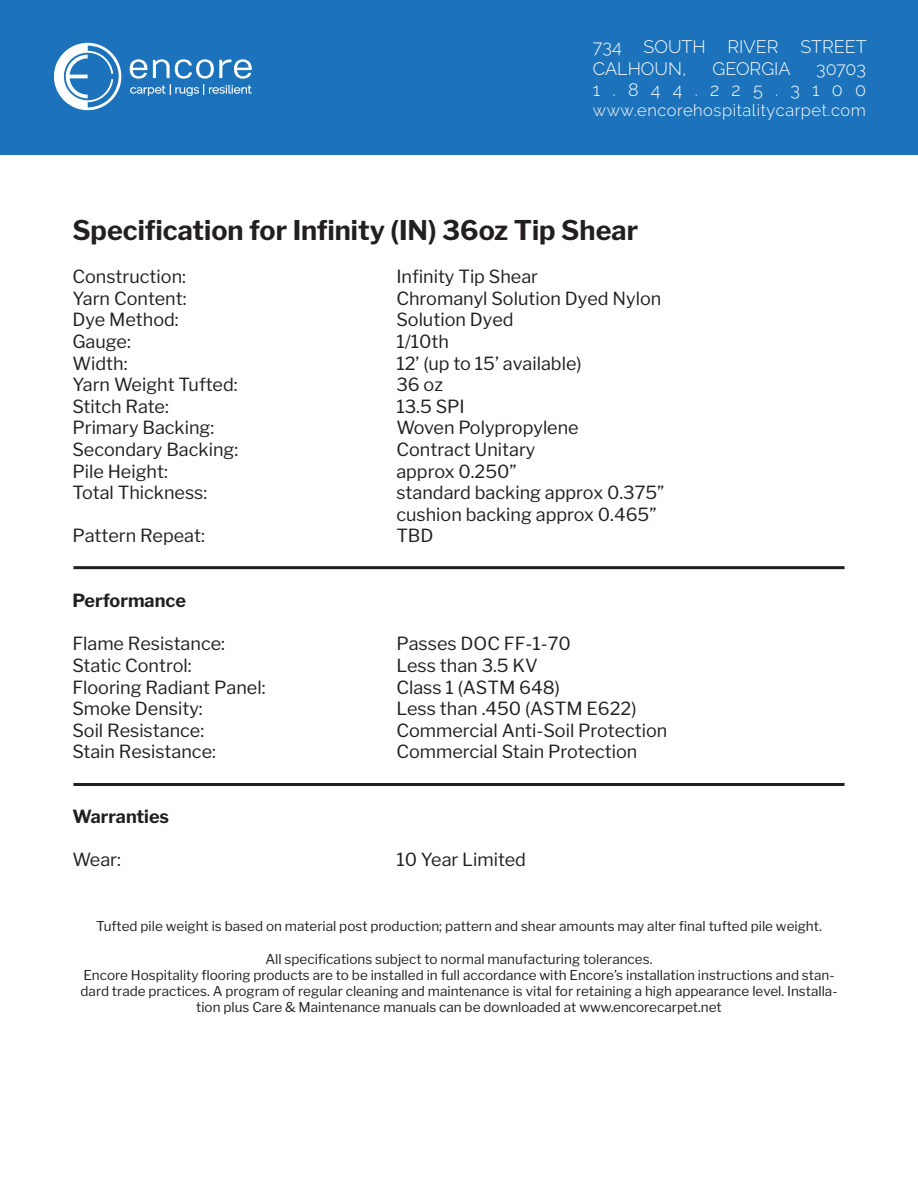
<style>
.page{position:relative;width:918px;height:1188px;background:#fff}
.page>*{position:absolute;margin:0;border:0;box-sizing:border-box;transform-origin:0 0}
.t1{font:700 27px "Libre Franklin";color:#231f20}
.t2{font:18px/21.6px "Libre Franklin";color:#231f20}
.t3{font:300 18px/21.6px "Raleway";color:#fff}
.t4{font:700 18px "Libre Franklin";color:#231f20}
.t5{font:300 18px/21.6px "Raleway";letter-spacing:.68em;color:#fff;text-align:right}
.t6{font:300 16.5px "Raleway";letter-spacing:.035em;color:#fff}
.t7{font:13.5px/16.2px "Libre Franklin";color:#231f20;text-align:center}
</style>
<div class="page">
<div style="left:0;top:0;width:918px;height:154px;background:#1c73bb"></div>
<svg style="left:130px;top:59px;width:122px;height:37px"></svg>
<svg style="left:54px;top:43px;width:67px;height:67px"></svg>
<hr style="left:73px;top:566px;width:772px;height:3px;background:#231f20">
<hr style="left:73px;top:783px;width:772px;height:3px;background:#231f20">
<p class="t3" style="left:593px;top:36px;width:275px">734 SOUTH RIVER STREET<br>CALHOUN,</p>
<p class="t3" style="left:712px;top:57px;width:80px">GEORGIA</p>
<p class="t5" style="left:593px;top:57px;width:275px">30703<br>1.844.225.3100</p>
<p class="t6" style="left:593px;top:100px;width:275px">www.encorehospitalitycarpet.com</p>
<h1 class="t1" style="left:72px;top:209px;width:567px">Specification for Infinity (IN) 36oz Tip Shear</h1>
<p class="t2" style="left:72px;top:266px;width:115px">Construction:</p>
<p class="t2" style="left:396px;top:266px;width:143px">Infinity Tip Shear</p>
<p class="t2" style="left:72px;top:287px;width:116px">Yarn Content:</p>
<p class="t2" style="left:396px;top:287px;width:266px">Chromanyl Solution Dyed Nylon</p>
<p class="t2" style="left:72px;top:309px;width:108px">Dye Method:</p>
<p class="t2" style="left:396px;top:309px;width:119px">Solution Dyed</p>
<p class="t2" style="left:72px;top:331px;width:60px">Gauge:</p>
<p class="t2" style="left:396px;top:331px;width:54px">1/10th</p>
<p class="t2" style="left:72px;top:352px;width:57px">Width:</p>
<p class="t2" style="left:396px;top:352px;width:187px">12’ (up to 15’ available)</p>
<p class="t2" style="left:72px;top:374px;width:167px">Yarn Weight Tufted:</p>
<p class="t2" style="left:396px;top:374px;width:48px">36 oz</p>
<p class="t2" style="left:72px;top:395px;width:98px">Stitch Rate:</p>
<p class="t2" style="left:396px;top:395px;width:70px">13.5 SPI</p>
<p class="t2" style="left:72px;top:417px;width:143px">Primary Backing:</p>
<p class="t2" style="left:396px;top:417px;width:184px">Woven Polypropylene</p>
<p class="t2" style="left:72px;top:439px;width:167px">Secondary Backing:</p>
<p class="t2" style="left:396px;top:439px;width:141px">Contract Unitary</p>
<p class="t2" style="left:72px;top:460px;width:97px">Pile Height:</p>
<p class="t2" style="left:396px;top:460px;width:122px">approx 0.250”</p>
<p class="t2" style="left:72px;top:482px;width:136px">Total Thickness:</p>
<p class="t2" style="left:396px;top:482px;width:270px">standard backing approx 0.375” cushion backing approx 0.465”</p>
<p class="t2" style="left:72px;top:525px;width:134px">Pattern Repeat:</p>
<p class="t2" style="left:396px;top:525px;width:39px">TBD</p>
<p class="t4" style="left:72px;top:586px;width:115px">Performance</p>
<p class="t2" style="left:72px;top:633px;width:154px">Flame Resistance:</p>
<p class="t2" style="left:396px;top:633px;width:176px">Passes DOC FF-1-70</p>
<p class="t2" style="left:72px;top:655px;width:121px">Static Control:</p>
<p class="t2" style="left:396px;top:655px;width:143px">Less than 3.5 KV</p>
<p class="t2" style="left:72px;top:676px;width:195px">Flooring Radiant Panel:</p>
<p class="t2" style="left:396px;top:676px;width:165px">Class 1 (ASTM 648)</p>
<p class="t2" style="left:72px;top:698px;width:132px">Smoke Density:</p>
<p class="t2" style="left:396px;top:698px;width:242px">Less than .450 (ASTM E622)</p>
<p class="t2" style="left:72px;top:719px;width:133px">Soil Resistance:</p>
<p class="t2" style="left:396px;top:719px;width:273px">Commercial Anti-Soil Protection</p>
<p class="t2" style="left:72px;top:741px;width:145px">Stain Resistance:</p>
<p class="t2" style="left:396px;top:741px;width:243px">Commercial Stain Protection</p>
<p class="t4" style="left:72px;top:802px;width:98px">Warranties</p>
<p class="t2" style="left:72px;top:849px;width:50px">Wear:</p>
<p class="t2" style="left:396px;top:849px;width:131px">10 Year Limited</p>
<p class="t7" style="left:96px;top:918px;width:727px">Tufted pile weight is based on material post production; pattern and shear amounts may alter final tufted pile weight.</p>
<p class="t7" style="left:81px;top:951px;width:758px">All specifications subject to normal manufacturing tolerances.<br>Encore Hospitality flooring products are to be installed in full accordance with Encore’s installation instructions and stan&shy;dard trade practices. A program of regular cleaning and maintenance is vital for retaining a high appearance level. Installa&shy;tion plus Care &amp; Maintenance manuals can be downloaded at www.encorecarpet.net</p>
</div>
